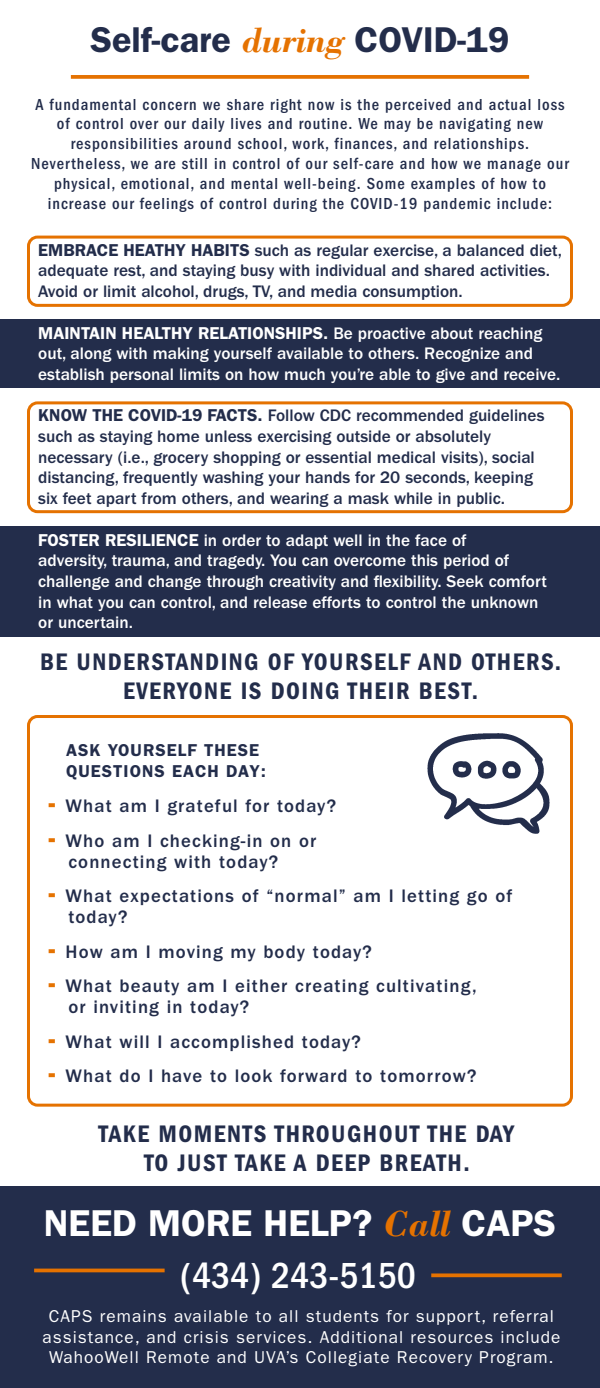
<style>
.page{position:relative;width:600px;height:1388px;background:#fff}
.page>*{position:absolute;margin:0;border:0;box-sizing:border-box;transform-origin:0 0}
.t1{font:600 37.5px "ITC Franklin Gothic Std";color:#fff}
.t2{font:500 condensed 37.5px "ITC Franklin Gothic Std";color:#fff}
.t3{font:600 36px "ITC Franklin Gothic Std";color:#232d4b}
.t4{font:24.75px/29.7px "ITC Franklin Gothic Std Dm Cd";letter-spacing:.06em;color:#232d4b;text-align:center}
.t5{font:500 18.75px/21px "ITC Franklin Gothic Std";letter-spacing:.06em;color:#232d4b}
.t6{font:500 17.25px/20.7px "ITC Franklin Gothic Std";color:#232d4b}
.t7{font:500 17.25px/20.7px "ITC Franklin Gothic Std";color:#fff}
.t8{font:17.25px/20.7px "ITC Franklin Gothic Std";letter-spacing:.06em;color:#fff;text-align:center}
.t9{font:600 17.25px/20.7px "ITC Franklin Gothic Std";letter-spacing:.06em;color:#232d4b}
.t10{font:500 condensed 16.5px/19.8px "ITC Franklin Gothic Std";letter-spacing:.06em;color:#232d4b;text-align:center}
.s1{font-family:"Bodoni Std";font-weight:700;font-style:italic;color:#e57200}
.s2{font-weight:600}
.s3{font-family:"ITC Franklin Gothic Std Hvy";font-weight:400;font-size:24.75px;color:#e57200}
</style>
<div class="page">
<div style="left:0;top:319px;width:600px;height:68px;background:#232d4b"></div>
<div style="left:27px;top:715px;width:546px;height:391px;border:3px solid #e57200;border-radius:9px"></div>
<div style="left:0;top:526px;width:600px;height:110px;background:#232d4b"></div>
<div style="left:27px;top:236px;width:546px;height:71px;border:3px solid #e57200;border-radius:9px"></div>
<div style="left:0;top:1186px;width:600px;height:202px;background:#232d4b"></div>
<svg style="left:71px;top:75px;width:458px;height:4px;background:#e67a0f"></svg>
<svg style="left:34px;top:1268px;width:131px;height:4px"></svg>
<svg style="left:431px;top:1273px;width:131px;height:4px"></svg>
<div style="left:27px;top:401px;width:546px;height:112px;border:3px solid #e57200;border-radius:9px"></div>
<img style="left:428px;top:733px;width:122px;height:101px">
<p class="t3" style="left:91px;top:19px;width:420px">Self-care <span class="s1">during</span> COVID-19</p>
<p class="t10" style="left:31px;top:94px;width:539px">A fundamental concern we share right now is the perceived and actual loss of control over our daily lives and routine. We may be navigating new responsibilities around school, work, finances, and relationships.<br>Nevertheless, we are still in control of our self-care and how we manage our physical, emotional, and mental well-being. Some examples of how to increase our feelings of control during the COVID-19 pandemic include:</p>
<p class="t6" style="left:38px;top:240px;width:525px"><span class="s2">EMBRACE HEATHY HABITS</span> such as regular exercise, a balanced diet, adequate rest, and staying busy with individual and shared activities.<br>Avoid or limit alcohol, drugs, TV, and media consumption.</p>
<p class="t7" style="left:38px;top:322px;width:506px"><span class="s2">MAINTAIN HEALTHY RELATIONSHIPS.</span> Be proactive about reaching out, along with making yourself available to others. Recognize and</p>
<p class="t7" style="left:38px;top:364px;width:524px">establish personal limits on how much you’re able to give and receive.</p>
<p class="t6" style="left:38px;top:405px;width:508px"><span class="s2">KNOW THE COVID-19 FACTS.</span> Follow CDC recommended guidelines such as staying home unless exercising outside or absolutely necessary (i.e., grocery shopping or essential medical visits), social distancing, frequently washing your hands for 20 seconds, keeping six feet apart from others, and wearing a mask while in public.</p>
<p class="t7" style="left:38px;top:529px;width:510px"><span class="s2">FOSTER RESILIENCE</span> in order to adapt well in the face of<br>adversity, trauma, and tragedy. You can overcome this period of challenge and change through creativity and flexibility. Seek comfort in what you can control, and release efforts to control the unknown or uncertain.</p>
<p class="t4" style="left:40px;top:646px;width:523px">BE UNDERSTANDING OF YOURSELF AND OTHERS.<br>EVERYONE IS DOING THEIR BEST.</p>
<p class="t9" style="left:66px;top:740px;width:201px">ASK YOURSELF THESE<br>QUESTIONS EACH DAY:</p>
<p class="t5" style="left:49px;top:795px;width:289px"><span class="s3">-</span> What am I grateful for today?</p>
<p class="t5" style="left:68px;top:830px;width:249px;text-indent:-20px"><span class="s3">-</span> Who am I checking-in on or connecting with today?</p>
<p class="t5" style="left:68px;top:885px;width:445px;text-indent:-20px"><span class="s3">-</span> What expectations of “normal” am I letting go of today?</p>
<p class="t5" style="left:49px;top:941px;width:325px"><span class="s3">-</span> How am I moving my body today?</p>
<p class="t5" style="left:68px;top:975px;width:410px;text-indent:-20px"><span class="s3">-</span> What beauty am I either creating cultivating, or inviting in today?</p>
<p class="t5" style="left:49px;top:1031px;width:314px"><span class="s3">-</span> What will I accomplished today?</p>
<p class="t5" style="left:49px;top:1065px;width:429px"><span class="s3">-</span> What do I have to look forward to tomorrow?</p>
<p class="t4" style="left:99px;top:1118px;width:417px">TAKE MOMENTS THROUGHOUT THE DAY<br>TO JUST TAKE A DEEP BREATH.</p>
<p class="t1" style="left:44px;top:1201px;width:514px">NEED MORE HELP? <span class="s1">Call</span> CAPS</p>
<p class="t2" style="left:180px;top:1254px;width:238px">(434) 243-5150</p>
<p class="t8" style="left:42px;top:1305px;width:520px">CAPS remains available to all students for support, referral assistance, and crisis services. Additional resources include<br>WahooWell Remote and UVA’s Collegiate Recovery Program.</p>
</div>
